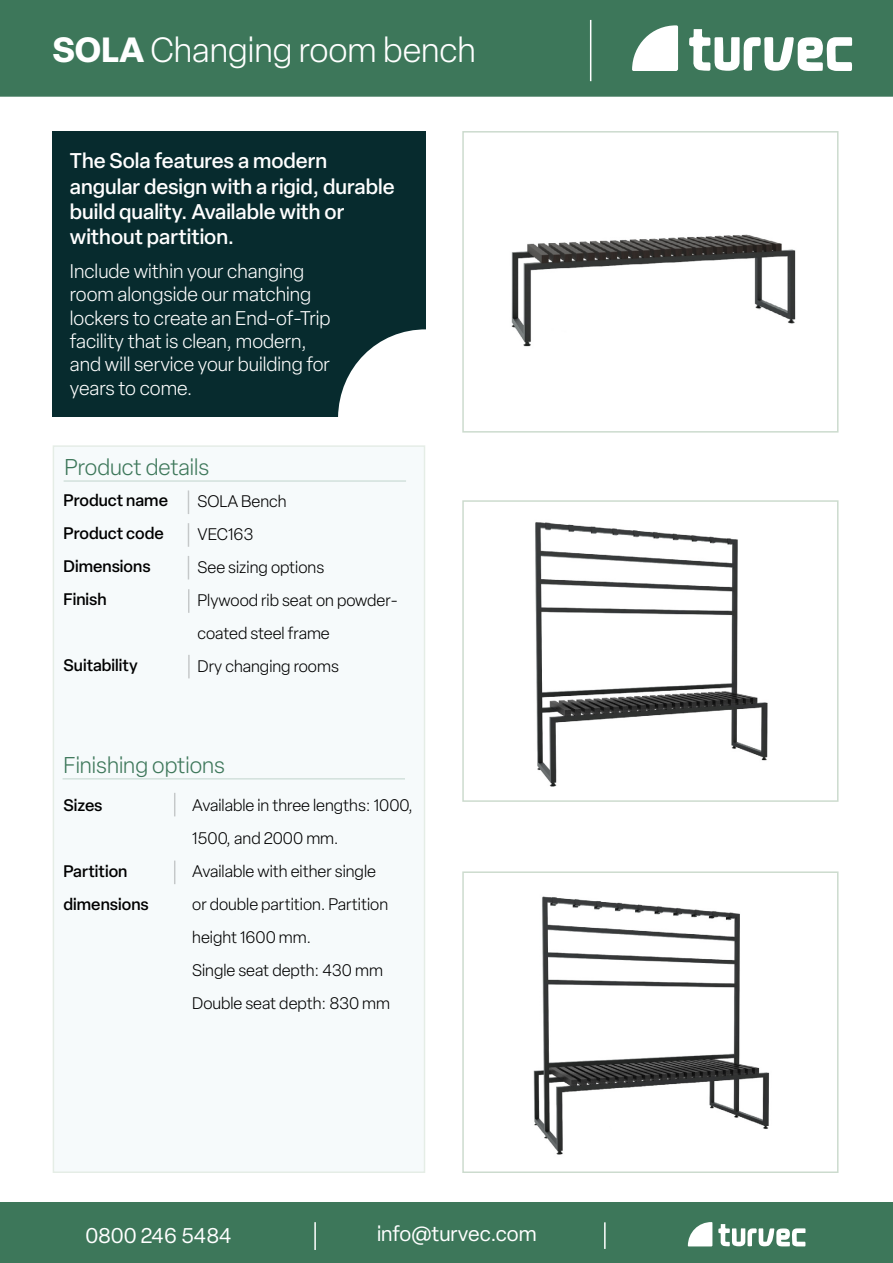
<style>
.page{position:relative;width:893px;height:1263px;background:#fff}
.page>*{position:absolute;margin:0;border:0;box-sizing:border-box;transform-origin:0 0}
.t1{font:300 34.5px "Elza";color:#fff}
.t2{font:300 22.5px "Elza";color:#3d775a}
.t3{font:500 21px/25.2px "Elza";color:#fff}
.t4{font:21px "Elza";color:#fff}
.t5{font:300 19.5px/23.4px "Elza";color:#fff}
.t6{font:300 16.5px/33px "Elza";color:#000}
.t7{font:500 16.5px "Elza";color:#000}
.s1{font-weight:700}
</style>
<div class="page">
<img style="left:511px;top:234px;width:285px;height:113px">
<div style="left:462px;top:131px;width:376px;height:302px;border:2px solid #ccdbce"></div>
<div style="left:0;top:0;width:893px;height:97px;background:#3d775a"></div>
<div style="left:0;top:1202px;width:893px;height:61px;background:#3d775a"></div>
<hr style="left:590px;top:20px;width:1px;height:61px;background:#fff">
<svg style="left:689px;top:29px;width:163px;height:42px"></svg>
<svg style="left:632px;top:25px;width:46px;height:46px"></svg>
<hr style="left:314px;top:1222px;width:2px;height:28px;background:#fff">
<hr style="left:604px;top:1222px;width:2px;height:27px;background:#fff">
<svg style="left:718px;top:1224px;width:87px;height:22px"></svg>
<svg style="left:688px;top:1222px;width:24px;height:24px"></svg>
<img style="left:535px;top:522px;width:233px;height:265px">
<div style="left:462px;top:500px;width:376px;height:302px;border:2px solid #ccdbce"></div>
<div style="left:53px;top:131px;width:373px;height:286px;background:#072b2e"></div>
<svg style="left:338px;top:329px;width:88px;height:88px"></svg>
<div style="left:53px;top:445px;width:372px;height:728px;background:#f6fafb;border:2px solid #ccdbce"></div>
<svg style="left:188px;top:490px;width:1px;height:24px"></svg>
<svg style="left:188px;top:523px;width:1px;height:24px"></svg>
<svg style="left:188px;top:556px;width:1px;height:23px"></svg>
<hr style="left:64px;top:480px;width:342px;height:2px;background:#3d775a">
<svg style="left:174px;top:793px;width:1px;height:23px"></svg>
<svg style="left:174px;top:860px;width:1px;height:24px"></svg>
<hr style="left:63px;top:778px;width:342px;height:1px;background:#3d775a">
<svg style="left:188px;top:589px;width:1px;height:24px"></svg>
<hr style="left:188px;top:655px;width:2px;height:23px;background:#000">
<img style="left:533px;top:896px;width:237px;height:259px">
<div style="left:462px;top:871px;width:376px;height:302px;border:2px solid #ccdbce"></div>
<p class="t1" style="left:53px;top:27px;width:425px"><span class="s1">SOLA</span> Changing room bench</p>
<p class="t3" style="left:70px;top:148px;width:326px">The Sola features a modern angular design with a rigid, durable build quality. Available with or without partition.</p>
<p class="t5" style="left:70px;top:259px;width:262px">Include within your changing room alongside our matching lockers to create an End-of-Trip facility that is clean, modern, and will service your building for years to come.</p>
<p class="t2" style="left:65px;top:452px;width:146px">Product details</p>
<p class="t7" style="left:64px;top:489px;width:106px">Product name</p>
<p class="t7" style="left:64px;top:522px;width:102px">Product code</p>
<p class="t7" style="left:64px;top:555px;width:89px">Dimensions</p>
<p class="t7" style="left:64px;top:588px;width:45px">Finish</p>
<p class="t7" style="left:64px;top:654px;width:76px">Suitability</p>
<p class="t6" style="left:198px;top:485px;width:91px">SOLA Bench</p>
<p class="t6" style="left:198px;top:518px;width:57px">VEC163</p>
<p class="t6" style="left:198px;top:551px;width:128px">See sizing options</p>
<p class="t6" style="left:198px;top:584px;width:202px">Plywood rib seat on powder&shy;coated steel frame</p>
<p class="t6" style="left:198px;top:650px;width:143px">Dry changing rooms</p>
<p class="t2" style="left:64px;top:750px;width:163px">Finishing options</p>
<p class="t7" style="left:64px;top:793px;width:40px">Sizes</p>
<p class="t7" style="left:64px;top:859px;width:65px">Partition</p>
<p class="t7" style="left:64px;top:892px;width:87px">dimensions</p>
<p class="t6" style="left:192px;top:788px;width:222px">Available in three lengths: 1000,<br>1500, and 2000 mm.</p>
<p class="t6" style="left:192px;top:854px;width:197px">Available with either single or double partition. Partition height 1600 mm.</p>
<p class="t6" style="left:192px;top:953px;width:192px">Single seat depth: 430 mm</p>
<p class="t6" style="left:192px;top:986px;width:199px">Double seat depth: 830 mm</p>
<p class="t4" style="left:86px;top:1221px;width:147px">0800 246 5484</p>
<p class="t4" style="left:377px;top:1220px;width:161px">info@turvec.com</p>
</div>
